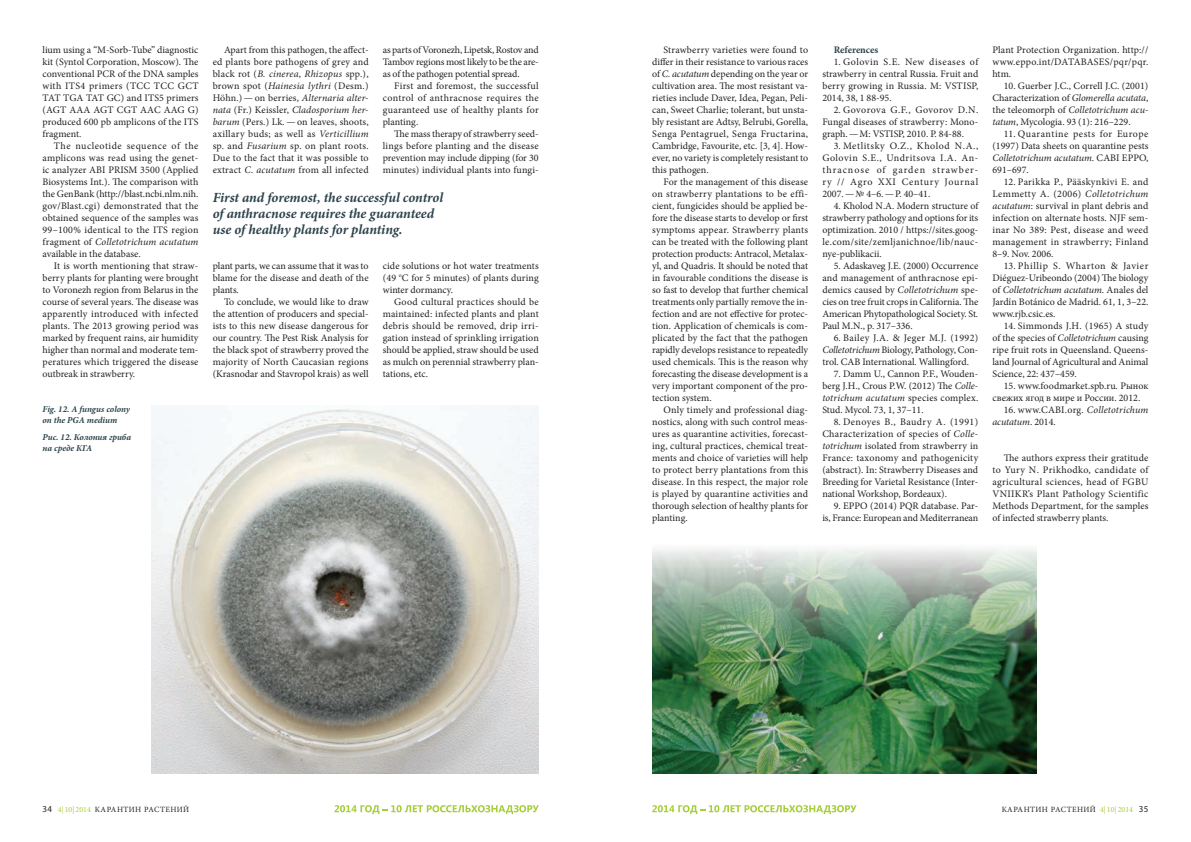
<style>
.page{position:relative;width:1191px;height:842px;background:#fff}
.page>*{position:absolute;margin:0;border:0;box-sizing:border-box;transform-origin:0 0}
.t1{font:italic 700 14px/16px "Minion Pro";letter-spacing:-.005em;color:#2c424c}
.t2{font:10px/12px "Minion Pro";color:#231f20;text-align:justify}
.t3{font:10px/12px "Minion Pro";letter-spacing:.02em;color:#231f20}
.t4{font:700 10px "Minion Pro";letter-spacing:-.005em;color:#2c424c}
.t5{font:italic 700 9px/11px "Minion Pro";letter-spacing:-.005em;color:#2c424c}
.t6{font:8px "Minion Pro";letter-spacing:.05em;color:#231f20}
.s1{font-style:italic}
.s2{font-family:"Myriad Pro";font-size:9px}
.s3{color:#a6ce39}
</style>
<div class="page">
<svg style="left:334px;top:805px;width:205px;height:9px"></svg>
<svg style="left:652px;top:805px;width:204px;height:9px"></svg>
<img style="left:152px;top:405px;width:387px;height:368px">
<img style="left:652px;top:549px;width:384px;height:224px">
<p class="t2" style="left:43px;top:43px;width:157px">lium using a “M-Sorb-Tube” diagnostic kit (Syntol Corporation, Moscow). The conventional PCR of the DNA samples with ITS4 primers (TCC TCC GCT TAT TGA TAT GC) and ITS5 primers (AGT AAA AGT CGT AAC AAG G) produced 600 pb amplicons of the ITS fragment.</p>
<p class="t2" style="left:43px;top:139px;width:157px;text-indent:11px">The nucleotide sequence of the amplicons was read using the genet&shy;ic analyzer ABI PRISM 3500 (Applied Biosystems Int.). The comparison with the GenBank (http://blast.ncbi.nlm.nih. gov/Blast.cgi) demonstrated that the obtained sequence of the samples was 99–100% identical to the ITS region fragment of <span class="s1">Colletotrichum acutatum </span>available in the database.</p>
<p class="t2" style="left:43px;top:259px;width:157px;text-indent:11px">It is worth mentioning that straw&shy;berry plants for planting were brought to Voronezh region from Belarus in the course of several years. The disease was apparently introduced with infected plants. The 2013 growing period was marked by frequent rains, air humidity higher than normal and moderate tem&shy;peratures which triggered the disease outbreak in strawberry.</p>
<p class="t5" style="left:43px;top:403px;width:89px">Fig. 12. A fungus colony on the PGA medium</p>
<p class="t5" style="left:43px;top:431px;width:90px">Рис. 12. Колония гриба на среде КГА</p>
<p class="t2" style="left:213px;top:43px;width:157px;text-indent:11px">Apart from this pathogen, the affect&shy;ed plants bore pathogens of grey and black rot (<span class="s1">B. cinerea</span>, <span class="s1">Rhizopus</span> spp.), brown spot (<span class="s1">Hainesia lythri</span> (Desm.)<br>Höhn.) — on berries, <span class="s1">Alternaria alter&shy;nata</span> (Fr.) Keissler, <span class="s1">Cladosporium her&shy;barum</span> (Pers.) Lk<span class="s1">.</span>—on leaves, shoots, axillary buds; as well as <span class="s1">Verticillium </span>sp. and <span class="s1">Fusarium</span> sp. on plant roots.<br>Due to the fact that it was possible to extract <span class="s1">C. acutatum</span> from all infected</p>
<p class="t2" style="left:383px;top:43px;width:157px">as parts of Voronezh, Lipetsk, Rostov and Tambov regions most likely to be the are&shy;as of the pathogen potential spread.</p>
<p class="t2" style="left:383px;top:79px;width:157px;text-indent:11px">First and foremost, the successful control of anthracnose requires the guaranteed use of healthy plants for planting.</p>
<p class="t2" style="left:383px;top:127px;width:157px;text-indent:11px">The mass therapy of strawberry seed&shy;lings before planting and the disease prevention may include dipping (for 30 minutes) individual plants into fungi-</p>
<h1 class="t1" style="left:213px;top:190px;width:232px">First and foremost, the successful control of anthracnose requires the guaranteed use of healthy plants for planting.</h1>
<p class="t2" style="left:213px;top:259px;width:157px">plant parts, we can assume that it was to blame for the disease and death of the plants<span class="s1">.</span></p>
<p class="t2" style="left:213px;top:295px;width:157px;text-indent:11px">To conclude, we would like to draw the attention of producers and special&shy;ists to this new disease dangerous for our country. The Pest Risk Analysis for the black spot of strawberry proved the majority of North Caucasian regions (Krasnodar and Stavropol krais) as well</p>
<p class="t2" style="left:383px;top:259px;width:157px">cide solutions or hot water treatments (49 <sup>о</sup>С for 5 minutes) of plants during winter dormancy.</p>
<p class="t2" style="left:383px;top:295px;width:157px;text-indent:11px">Good cultural practices should be maintained: infected plants and plant debris should be removed, drip irri&shy;gation instead of sprinkling irrigation should be applied, straw should be used as mulch on perennial strawberry plan&shy;tations, etc.</p>
<p class="t2" style="left:652px;top:43px;width:157px;text-indent:11px">Strawberry varieties were found to differ in their resistance to various races of <span class="s1">С. acutatum</span> depending on the year or cultivation area. The most resistant va&shy;rieties include Daver, Idea, Pegan, Peli&shy;can, Sweet Charlie; tolerant, but unsta&shy;bly resistant are Adtsy, Belrubi, Gorella, Senga Pentagruel, Senga Fructarina, Cambridge, Favourite, etc. [3, 4]. How&shy;ever, no variety is completely resistant to this pathogen.</p>
<p class="t2" style="left:652px;top:175px;width:157px;text-indent:11px">For the management of this disease on strawberry plantations to be effi&shy;cient, fungicides should be applied be&shy;fore the disease starts to develop or first symptoms appear. Strawberry plants can be treated with the following plant protection products: Antracol, Metalax&shy;yl, and Quadris. It should be noted that in favourable conditions the disease is so fast to develop that further chemical treatments only partially remove the in&shy;fection and are not effective for protec&shy;tion. Application of chemicals is com&shy;plicated by the fact that the pathogen rapidly develops resistance to repeatedly used chemicals. This is the reason why forecasting the disease development is a very important component of the pro&shy;tection system.</p>
<p class="t2" style="left:652px;top:403px;width:157px;text-indent:11px">Only timely and professional diag&shy;nostics, along with such control meas&shy;ures as quarantine activities, forecast&shy;ing, cultural practices, chemical treat&shy;ments and choice of varieties will help to protect berry plantations from this disease. In this respect, the major role is played by quarantine activities and thorough selection of healthy plants for planting.</p>
<p class="t4" style="left:833px;top:42px;width:46px">References</p>
<p class="t2" style="left:822px;top:55px;width:157px;text-indent:11px">1. Golovin S.E. New diseases of strawberry in central Russia. Fruit and berry growing in Russia. М: VSTISP, 2014, 38, 1 88-95.</p>
<p class="t2" style="left:822px;top:103px;width:157px;text-indent:11px">2. Govorova G.F., Govorov D.N.<br>Fungal diseases of strawberry: Mono&shy;graph.—М: VSTISP, 2010. P. 84-88.</p>
<p class="t2" style="left:822px;top:139px;width:157px;text-indent:11px">3. Metlitsky O.Z., Kholod N.A., Golovin S.E., Undritsova I.A. An&shy;thracnose of garden strawber&shy;ry // Agro ХХI Century Journal 2007.—№ 4–6.—P. 40–41.</p>
<p class="t2" style="left:822px;top:199px;width:157px;text-indent:11px">4. Kholod N.A. Modern structure of strawberry pathology and options for its optimization. 2010 / https://sites.goog&shy;le.com/site/zemljanichnoe/lib/nauc&shy;nye-publikacii.</p>
<p class="t2" style="left:822px;top:259px;width:157px;text-indent:11px">5. Adaskaveg J.E. (2000) Occurrence and management of anthracnose epi&shy;demics caused by <span class="s1">Colletotrichum</span> spe&shy;cies on tree fruit crops in California. The American Phytopathological Society. St.<br>Paul M.N., p. 317–336.</p>
<p class="t2" style="left:822px;top:331px;width:157px;text-indent:11px">6. Bailey J.A. &amp; Jeger M.J. (1992)<br><span class="s1">Colletotrichum</span> Biology, Pathology, Con&shy;trol. CAB International. Wallingford.</p>
<p class="t2" style="left:822px;top:367px;width:157px;text-indent:11px">7. Damm U., Cannon P.F., Wouden&shy;berg J.H., Crous P.W. (2012) The <span class="s1">Colle&shy;totrichum acutatum</span> species complex.<br>Stud. Mycol. 73, 1, 37–11.</p>
<p class="t2" style="left:822px;top:415px;width:157px;text-indent:11px">8. Denoyes B., Baudry A. (1991)<br>Characterization of species of <span class="s1">Colle&shy;totrichum</span> isolated from strawberry in France: taxonomy and pathogenicity (abstract). In: Strawberry Diseases and Breeding for Varietal Resistance (Inter&shy;national Workshop, Bordeaux).</p>
<p class="t2" style="left:822px;top:499px;width:157px;text-align:right">9. EPPO (2014) PQR database. Par-<br>is, France: European and Mediterranean</p>
<p class="t2" style="left:992px;top:43px;width:157px">Plant Protection Organization. http:// www.eppo.int/DATABASES/pqr/pqr. htm.</p>
<p class="t2" style="left:992px;top:79px;width:157px;text-indent:11px">10. Guerber J.C., Correll J.C. (2001)<br>Characterization of <span class="s1">Glomerella acutata</span>, the teleomorph of <span class="s1">Colletotrichum acu&shy;tatum</span>, Mycologia. 93 (1): 216–229.</p>
<p class="t2" style="left:992px;top:127px;width:157px;text-indent:11px">11. Quarantine pests for Europe (1997) Data sheets on quarantine pests <span class="s1">Colletotrichum acutatum</span>. CABI EPPO, 691–697.</p>
<p class="t2" style="left:992px;top:175px;width:157px;text-indent:11px">12. Parikka P., Pääskynkivi E. and Lemmetty A. (2006) <span class="s1">Colletotrichum acutatum</span>: survival in plant debris and infection on alternate hosts. NJF sem&shy;inar No 389: Pest, disease and weed management in strawberry; Finland 8–9. Nov. 2006.</p>
<p class="t2" style="left:992px;top:259px;width:157px;text-indent:11px">13. Phillip S. Wharton &amp; Javier Diéguez-Uribeondo (2004) The biology of <span class="s1">Colletotrichum acutatum</span>. Anales del Jardín Botánico de Madrid. 61, 1, 3–22. www.rjb.csic.es.</p>
<p class="t2" style="left:992px;top:319px;width:157px;text-indent:11px">14. Simmonds J.H. (1965) A study of the species of <span class="s1">Colletotrichum</span> causing ripe fruit rots in Queensland. Queens&shy;land Journal of Agricultural and Animal Science, 22: 437–459.</p>
<p class="t2" style="left:992px;top:379px;width:157px;text-indent:11px">15. www.foodmarket.spb.ru. Рынок свежих ягод в мире и России. 2012.</p>
<p class="t3" style="left:992px;top:403px;width:157px;text-indent:11px">16. www.CABI.org. <span class="s1">Colletotrichum acutatum</span>. 2014.</p>
<p class="t2" style="left:992px;top:451px;width:157px;text-indent:11px">The authors express their gratitude to Yury N. Prikhodko, candidate of agricultural sciences, head of FGBU VNIIKR’s Plant Pathology Scientific Methods Department, for the samples of infected strawberry plants.</p>
<p class="t6" style="left:43px;top:804px;width:148px"><span class="s2">34</span> <span class="s3">4|10|2014</span> КАРАНТИН РАСТЕНИЙ</p>
<p class="t6" style="left:1001px;top:804px;width:148px">КАРАНТИН РАСТЕНИЙ <span class="s3">4|10|2014</span> <span class="s2">35</span></p>
</div>
